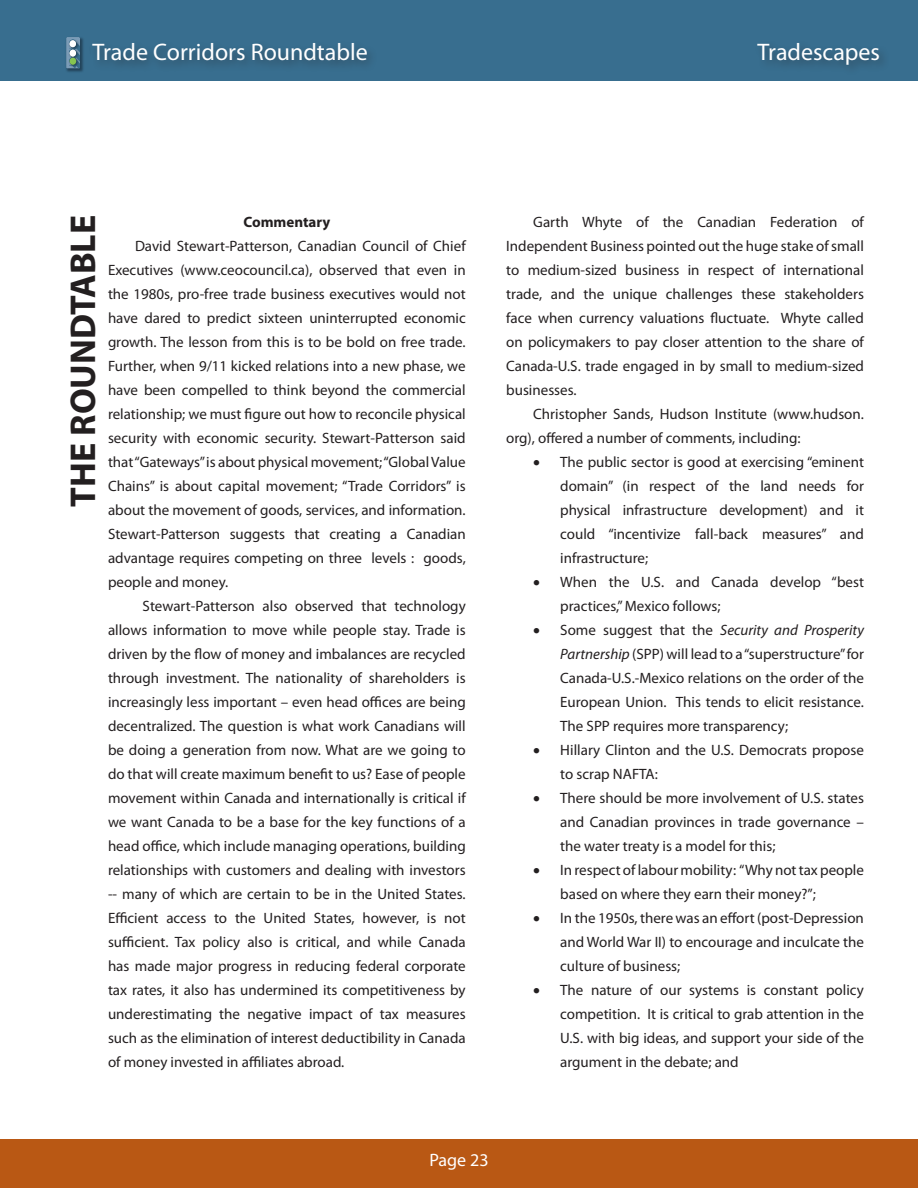
<style>
.page{position:relative;width:918px;height:1188px;background:#fff}
.page>*{position:absolute;margin:0;border:0;box-sizing:border-box;transform-origin:0 0}
.t1{font:700 36px "Myriad Pro";color:#231f20}
.t2{font:24px "Myriad Pro";color:#fff}
.t3{font:23.85px "Myriad";letter-spacing:-.025em;color:#fff}
.t4{font:18px "Myriad Pro";color:#fff}
.t5{font:15px/24px "Myriad Pro";color:#231f20;text-align:justify}
.t6{font:700 15px "Myriad Pro";color:#231f20}
.s1{font-style:italic}
</style>
<div class="page">
<div style="left:0;top:1140px;width:918px;height:48px;background:#b95814"></div>
<div style="left:0;top:0;width:918px;height:81px;background:#386e8f"></div>
<div style="left:752px;top:39px;width:166px;height:52px;background:#231f20;opacity:.45"></div>
<img style="left:66px;top:37px;width:16px;height:35px">
<svg style="left:66px;top:37px;width:14px;height:32px"></svg>
<img style="left:68px;top:38px;width:12px;height:9px">
<div style="left:70px;top:40px;width:6px;height:7px;background:#fff;border-radius:50%"></div>
<img style="left:68px;top:47px;width:13px;height:8px">
<div style="left:70px;top:50px;width:6px;height:7px;background:#fff;border-radius:50%"></div>
<img style="left:68px;top:55px;width:13px;height:14px">
<div style="left:70px;top:58px;width:6px;height:7px;background:#86c551;border-radius:50%"></div>
<img style="left:82px;top:38px;width:1px;height:33px">
<div style="left:87px;top:39px;width:350px;height:52px;background:#231f20;opacity:.45"></div>
<h2 class="t2" style="left:92px;top:39px;width:277px">Trade Corridors Roundtable</h2>
<h2 class="t2" style="left:757px;top:39px;width:124px">Tradescapes</h2>
<h3 class="t3" style="left:133px;top:42px;width:219px">e Cor idors Roundtable</h3>
<p class="t1" style="left:63px;top:507px;width:293px;rotate:-90deg">THE ROUNDTABLE</p>
<p class="t6" style="left:243px;top:214px;width:88px">Commentary</p>
<p class="t5" style="left:108px;top:235px;width:359px;text-indent:27px">David Stewart-Patterson, Canadian Council of Chief Executives (www.ceocouncil.ca), observed that even in the 1980s, pro-free trade business executives would not have dared to predict sixteen uninterrupted economic growth. The lesson from this is to be bold on free trade.<br>Further, when 9/11 kicked relations into a new phase, we have been compelled to think beyond the commercial relationship; we must figure out how to reconcile physical security with economic security. Stewart-Patterson said that “Gateways” is about physical movement; “Global Value Chains” is about capital movement; “Trade Corridors” is about the movement of goods, services, and information.<br>Stewart-Patterson suggests that creating a Canadian advantage requires competing on three levels : goods, people and money.</p>
<p class="t5" style="left:108px;top:595px;width:359px;text-indent:35px">Stewart-Patterson also observed that technology allows information to move while people stay. Trade is driven by the flow of money and imbalances are recycled through investment. The nationality of shareholders is increasingly less important – even head offices are being decentralized. The question is what work Canadians will be doing a generation from now. What are we going to do that will create maximum benefit to us? Ease of people movement within Canada and internationally is critical if we want Canada to be a base for the key functions of a head office, which include managing operations, building relationships with customers and dealing with investors -- many of which are certain to be in the United States.<br>Efficient access to the United States, however, is not sufficient. Tax policy also is critical, and while Canada has made major progress in reducing federal corporate tax rates, it also has undermined its competitiveness by underestimating the negative impact of tax measures such as the elimination of interest deductibility in Canada of money invested in affiliates abroad.</p>
<p class="t5" style="left:506px;top:211px;width:359px;text-indent:27px">Garth Whyte of the Canadian Federation of Independent Business pointed out the huge stake of small to medium-sized business in respect of international trade, and the unique challenges these stakeholders face when currency valuations fluctuate. Whyte called on policymakers to pay closer attention to the share of Canada-U.S. trade engaged in by small to medium-sized businesses.</p>
<p class="t5" style="left:506px;top:403px;width:359px;text-indent:27px">Christopher Sands, Hudson Institute (www.hudson. org), offered a number of comments, including:</p>
<p class="t5" style="left:560px;top:451px;width:305px;text-indent:-27px">• The public sector is good at exercising “eminent domain” (in respect of the land needs for physical infrastructure development) and it could “incentivize fall-back measures” and infrastructure;</p>
<p class="t5" style="left:560px;top:571px;width:305px;text-indent:-27px">• When the U.S. and Canada develop “best practices,” Mexico follows;</p>
<p class="t5" style="left:560px;top:619px;width:305px;text-indent:-27px">• Some suggest that the <span class="s1">Security and Prosperity Partnership</span> (SPP) will lead to a “superstructure” for Canada-U.S.-Mexico relations on the order of the European Union. This tends to elicit resistance.<br>The SPP requires more transparency;</p>
<p class="t5" style="left:560px;top:739px;width:305px;text-indent:-27px">• Hillary Clinton and the U.S. Democrats propose to scrap NAFTA:</p>
<p class="t5" style="left:560px;top:787px;width:305px;text-indent:-27px">• There should be more involvement of U.S. states and Canadian provinces in trade governance – the water treaty is a model for this;</p>
<p class="t5" style="left:560px;top:859px;width:305px;text-indent:-27px">• In respect of labour mobility: “Why not tax people based on where they earn their money?”;</p>
<p class="t5" style="left:560px;top:907px;width:305px;text-indent:-27px">• In the 1950s, there was an effort (post-Depression and World War II) to encourage and inculcate the culture of business;</p>
<p class="t5" style="left:560px;top:979px;width:305px;text-indent:-27px">• The nature of our systems is constant policy competition. It is critical to grab attention in the U.S. with big ideas, and support your side of the argument in the debate; and</p>
<p class="t4" style="left:429px;top:1150px;width:61px">Page 23</p>
</div>
